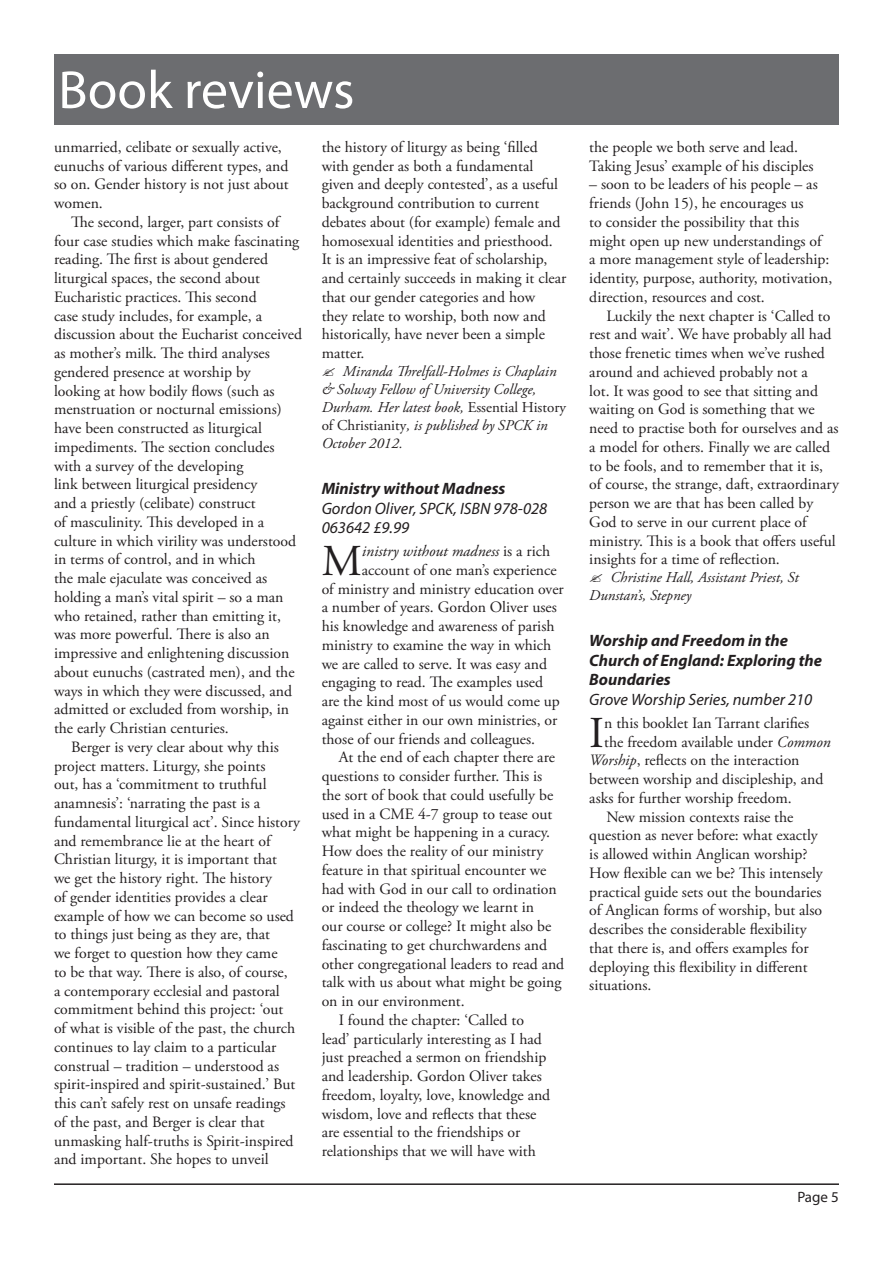
<style>
.page{position:relative;width:893px;height:1263px;background:#fff}
.page>*{position:absolute;margin:0;border:0;box-sizing:border-box;transform-origin:0 0}
.Header_text{font:54px "Myriad Pro";color:#fff}
.Big_cap_big_body{font:44.1px "Adobe Garamond Pro";color:#231f20}
.Header_Book{font:italic 700 16.5px/19.5px "Myriad Pro";color:#231f20}
.Header_Book-2{font:italic 16.5px/19.5px "Myriad Pro";color:#231f20}
.Big_body{font:15.75px/18.8px "Adobe Garamond Pro";color:#231f20}
.Big_cap_big_body-2{font:15.75px "Adobe Garamond Pro";color:#231f20}
.Big_cap_big_body-3{font:italic 15.75px "Adobe Garamond Pro";color:#231f20}
.Author{font:italic 15px/18px "Adobe Garamond Pro";color:#231f20}
.t1{font:15px "Myriad Pro";color:#231f20}
.s1{font-style:normal}
.s2{font-weight:700}
.s3{font-weight:400}
.s4{font-style:italic}
</style>
<div class="page">
<hr style="left:54px;top:1183px;width:785px;height:2px;background:#231f20">
<div style="left:54px;top:54px;width:785px;height:70px;background:#6c6d70"></div>
<p class="Header_text" style="left:58px;top:57px;width:298px">Book reviews</p>
<p class="Big_body" style="left:54px;top:138px;width:236px">unmarried, celibate or sexually active, eunuchs of various different types, and so on. Gender history is not just about women.</p>
<p class="Big_body" style="left:54px;top:213px;width:250px;text-indent:17px">The second, larger, part consists of four case studies which make fascinating reading. The first is about gendered liturgical spaces, the second about Eucharistic practices. This second<br>case study includes, for example, a discussion about the Eucharist conceived as mother’s milk. The third analyses gendered presence at worship by<br>looking at how bodily flows (such as menstruation or nocturnal emissions) have been constructed as liturgical impediments. The section concludes with a survey of the developing<br>link between liturgical presidency<br>and a priestly (celibate) construct<br>of masculinity. This developed in a culture in which virility was understood in terms of control, and in which<br>the male ejaculate was conceived as holding a man’s vital spirit – so a man who retained, rather than emitting it, was more powerful. There is also an impressive and enlightening discussion about eunuchs (castrated men), and the ways in which they were discussed, and admitted or excluded from worship, in the early Christian centuries.</p>
<p class="Big_body" style="left:54px;top:738px;width:248px;text-indent:17px">Berger is very clear about why this project matters. Liturgy, she points<br>out, has a ‘commitment to truthful anamnesis’: ‘narrating the past is a fundamental liturgical act’. Since history and remembrance lie at the heart of Christian liturgy, it is important that<br>we get the history right. The history<br>of gender identities provides a clear example of how we can become so used to things just being as they are, that<br>we forget to question how they came<br>to be that way. There is also, of course,<br>a contemporary ecclesial and pastoral commitment behind this project: ‘out<br>of what is visible of the past, the church continues to lay claim to a particular construal – tradition – understood as spirit-inspired and spirit-sustained.’ But this can’t safely rest on unsafe readings of the past, and Berger is clear that unmasking half-truths is Spirit-inspired and important. She hopes to unveil</p>
<p class="Big_body" style="left:322px;top:138px;width:246px">the history of liturgy as being ‘filled with gender as both a fundamental given and deeply contested’, as a useful background contribution to current debates about (for example) female and homosexual identities and priesthood.<br>It is an impressive feat of scholarship, and certainly succeeds in making it clear that our gender categories and how<br>they relate to worship, both now and historically, have never been a simple matter.</p>
<p class="Author" style="left:322px;top:363px;width:246px;text-indent:21px">Miranda Threlfall-Holmes is Chaplain &amp; Solway Fellow of University College, Durham. Her latest book, <span class="s1">Essential History of Christianity</span>, is published by SPCK in October 2012.</p>
<p class="Header_Book-2" style="left:322px;top:478px;width:227px"><span class="s2">Ministry without Madness<br></span>Gordon Oliver, SPCK, ISBN 978-028<br>063642 £9.99</p>
<p class="Big_cap_big_body" style="left:322px;top:534px;width:42px">M</p>
<p class="Big_cap_big_body-3" style="left:362px;top:542px;width:190px">inistry without madness <span class="s1">is a rich</span></p>
<p class="Big_cap_big_body-2" style="left:362px;top:560px;width:196px">account of one man’s experience</p>
<p class="Big_cap_big_body-2" style="left:322px;top:579px;width:244px">of ministry and ministry education over</p>
<p class="Big_cap_big_body-2" style="left:322px;top:598px;width:237px">a number of years. Gordon Oliver uses</p>
<p class="Big_cap_big_body-2" style="left:322px;top:617px;width:234px">his knowledge and awareness of parish</p>
<p class="Big_cap_big_body-2" style="left:322px;top:635px;width:231px">ministry to examine the way in which</p>
<p class="Big_cap_big_body-2" style="left:322px;top:654px;width:227px">we are called to serve. It was easy and</p>
<p class="Big_cap_big_body-2" style="left:322px;top:673px;width:223px">engaging to read. The examples used</p>
<p class="Big_cap_big_body-2" style="left:322px;top:692px;width:240px">are the kind most of us would come up</p>
<p class="Big_cap_big_body-2" style="left:322px;top:710px;width:237px">against either in our own ministries, or</p>
<p class="Big_cap_big_body-2" style="left:322px;top:729px;width:215px">those of our friends and colleagues.</p>
<p class="Big_body" style="left:322px;top:748px;width:244px;text-indent:17px">At the end of each chapter there are questions to consider further. This is the sort of book that could usefully be used in a CME 4-7 group to tease out what might be happening in a curacy.<br>How does the reality of our ministry feature in that spiritual encounter we had with God in our call to ordination or indeed the theology we learnt in<br>our course or college? It might also be fascinating to get churchwardens and other congregational leaders to read and talk with us about what might be going on in our environment.</p>
<p class="Big_body" style="left:322px;top:1011px;width:230px;text-indent:17px">I found the chapter: ‘Called to lead’ particularly interesting as I had just preached a sermon on friendship and leadership. Gordon Oliver takes freedom, loyalty, love, knowledge and wisdom, love and reflects that these are essential to the friendships or relationships that we will have with</p>
<p class="Big_body" style="left:589px;top:138px;width:226px">the people we both serve and lead.<br>Taking Jesus’ example of his disciples</p>
<p class="Big_body" style="left:589px;top:175px;width:245px">– soon to be leaders of his people – as friends (John 15), he encourages us<br>to consider the possibility that this might open up new understandings of<br>a more management style of leadership: identity, purpose, authority, motivation, direction, resources and cost.</p>
<p class="Big_body" style="left:589px;top:307px;width:251px;text-indent:17px">Luckily the next chapter is ‘Called to rest and wait’. We have probably all had those frenetic times when we’ve rushed around and achieved probably not a<br>lot. It was good to see that sitting and waiting on God is something that we need to practise both for ourselves and as a model for others. Finally we are called to be fools, and to remember that it is, of course, the strange, daft, extraordinary person we are that has been called by God to serve in our current place of ministry. This is a book that offers useful insights for a time of reflection.</p>
<p class="Author" style="left:589px;top:569px;width:211px;text-indent:21px">Christine Hall, Assistant Priest, St<br>Dunstan’s, Stepney</p>
<p class="Header_Book" style="left:589px;top:630px;width:234px">Worship and Freedom in the<br>Church of England: Exploring the<br>Boundaries<br><span class="s3">Grove Worship Series, number 210</span></p>
<p class="Big_cap_big_body" style="left:589px;top:706px;width:16px">I</p>
<p class="Big_cap_big_body-2" style="left:604px;top:713px;width:207px">n this booklet Ian Tarrant clarifies</p>
<p class="Big_cap_big_body-2" style="left:604px;top:732px;width:228px">the freedom available under <span class="s4">Common</span></p>
<p class="Big_cap_big_body-2" style="left:589px;top:751px;width:212px"><span class="s4">Worship</span>, reflects on the interaction</p>
<p class="Big_cap_big_body-2" style="left:589px;top:770px;width:236px">between worship and discipleship, and</p>
<p class="Big_cap_big_body-2" style="left:589px;top:788px;width:204px">asks for further worship freedom.</p>
<p class="Big_body" style="left:589px;top:808px;width:235px;text-indent:17px">New mission contexts raise the question as never before: what exactly is allowed within Anglican worship?<br>How flexible can we be? This intensely practical guide sets out the boundaries of Anglican forms of worship, but also describes the considerable flexibility that there is, and offers examples for deploying this flexibility in different situations.</p>
<p class="t1" style="left:797px;top:1188px;width:43px">Page 5</p>
</div>
